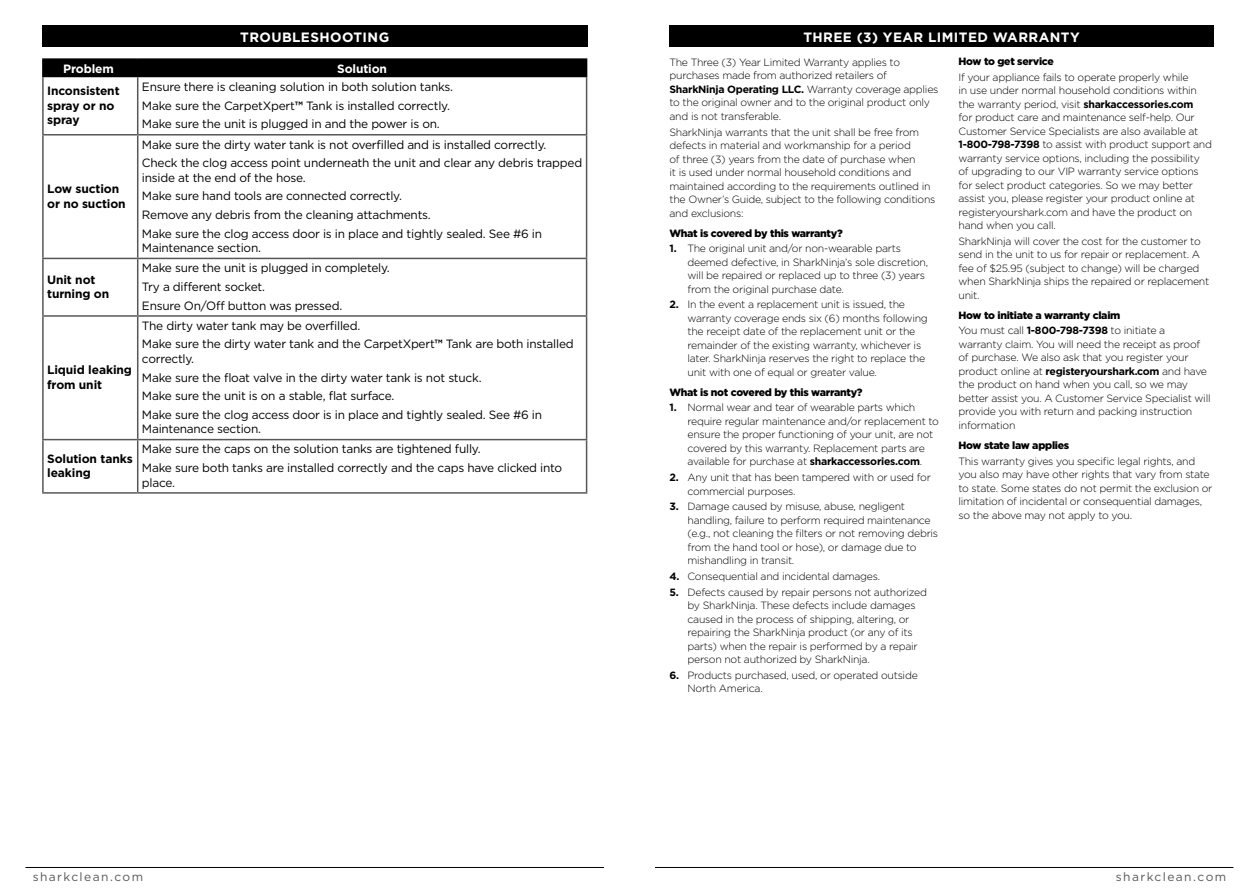
<style>
.page{position:relative;width:1259px;height:893px;background:#fff}
.page>*{position:absolute;margin:0;border:0;box-sizing:border-box;transform-origin:0 0}
.t1{font:700 13.5px "Gotham";letter-spacing:.03em;color:#fff}
.t2{font:12px/18.6px "Gotham";letter-spacing:-.02em;color:#000}
.t3{font:700 12px/14.4px "Gotham";letter-spacing:-.01em;color:#000}
.t4{font:12px "Gotham";letter-spacing:.115em;color:#575756}
.t5{font:700 12px "Gotham";letter-spacing:-.01em;color:#fff}
.t6{font:300 10.5px/13.5px "Gotham";letter-spacing:-.025em;color:#000}
.t7{font:900 10.5px/15.6px "Gotham";letter-spacing:-.025em;color:#000}
.s1{font-weight:700}
.s2{font-weight:300}
</style>
<div class="page">
<hr style="left:655px;top:867px;width:578px;height:1px;background:#000">
<hr style="left:26px;top:867px;width:578px;height:1px;background:#000">
<div style="left:42px;top:26px;width:545px;height:21px;background:#000"></div>
<hr style="left:42px;top:58px;width:96px;height:2px;background:#000">
<hr style="left:138px;top:58px;width:449px;height:2px;background:#000">
<div style="left:42px;top:59px;width:545px;height:18px;background:#000"></div>
<hr style="left:42px;top:77px;width:2px;height:57px;background:#575756">
<hr style="left:137px;top:77px;width:1px;height:57px;background:#575756">
<hr style="left:586px;top:77px;width:1px;height:57px;background:#575756">
<hr style="left:42px;top:134px;width:96px;height:2px;background:#575756">
<hr style="left:138px;top:134px;width:449px;height:2px;background:#575756">
<hr style="left:42px;top:136px;width:2px;height:122px;background:#575756">
<hr style="left:137px;top:136px;width:1px;height:122px;background:#575756">
<hr style="left:586px;top:136px;width:1px;height:122px;background:#575756">
<hr style="left:42px;top:258px;width:96px;height:1px;background:#575756">
<hr style="left:42px;top:259px;width:2px;height:56px;background:#575756">
<hr style="left:138px;top:258px;width:449px;height:1px;background:#575756">
<hr style="left:137px;top:259px;width:1px;height:56px;background:#575756">
<hr style="left:586px;top:259px;width:1px;height:56px;background:#575756">
<hr style="left:42px;top:315px;width:96px;height:2px;background:#575756">
<hr style="left:42px;top:317px;width:2px;height:122px;background:#575756">
<hr style="left:138px;top:315px;width:449px;height:2px;background:#575756">
<hr style="left:137px;top:317px;width:1px;height:122px;background:#575756">
<hr style="left:586px;top:317px;width:1px;height:122px;background:#575756">
<hr style="left:42px;top:439px;width:96px;height:1px;background:#575756">
<hr style="left:42px;top:440px;width:2px;height:52px;background:#575756">
<hr style="left:138px;top:439px;width:449px;height:1px;background:#575756">
<hr style="left:137px;top:440px;width:1px;height:52px;background:#575756">
<hr style="left:586px;top:440px;width:1px;height:52px;background:#575756">
<hr style="left:42px;top:492px;width:96px;height:2px;background:#575756">
<hr style="left:138px;top:492px;width:449px;height:2px;background:#575756">
<div style="left:669px;top:26px;width:544px;height:21px;background:#000"></div>
<p class="t1" style="left:240px;top:28px;width:150px">TROUBLESHOOTING</p>
<p class="t5" style="left:63px;top:61px;width:52px">Problem</p>
<p class="t5" style="left:337px;top:61px;width:51px">Solution</p>
<p class="t3" style="left:47px;top:84px;width:74px">Inconsistent spray or no spray</p>
<p class="t2" style="left:142px;top:77px;width:313px">Ensure there is cleaning solution in both solution tanks.<br>Make sure the CarpetXpert<span class="s1">™</span> Tank is installed correctly.<br>Make sure the unit is plugged in and the power is on.</p>
<p class="t3" style="left:47px;top:182px;width:80px">Low suction or no suction</p>
<p class="t2" style="left:142px;top:135px;width:442px">Make sure the dirty water tank is not overfilled and is installed correctly.<br>Check the clog access point underneath the unit and clear any debris trapped</p>
<p class="t2" style="left:142px;top:168px;width:402px">inside at the end of the hose.<br>Make sure hand tools are connected correctly.<br>Remove any debris from the cleaning attachments.<br>Make sure the clog access door is in place and tightly sealed. See #6 in</p>
<p class="t2" style="left:142px;top:238px;width:121px">Maintenance section.</p>
<p class="t3" style="left:47px;top:272px;width:64px">Unit not turning on</p>
<p class="t2" style="left:142px;top:258px;width:249px">Make sure the unit is plugged in completely.<br>Try a different socket.<br>Ensure On/Off button was pressed.</p>
<p class="t3" style="left:47px;top:363px;width:86px">Liquid leaking from unit</p>
<p class="t2" style="left:142px;top:316px;width:433px">The dirty water tank may be overfilled.<br>Make sure the dirty water tank and the CarpetXpert<span class="s1">™</span> Tank are both installed</p>
<p class="t2" style="left:142px;top:349px;width:402px">correctly.<br>Make sure the float valve in the dirty water tank is not stuck.<br>Make sure the unit is on a stable, flat surface.<br>Make sure the clog access door is in place and tightly sealed. See #6 in</p>
<p class="t2" style="left:142px;top:419px;width:121px">Maintenance section.</p>
<p class="t3" style="left:47px;top:451px;width:87px">Solution tanks leaking</p>
<p class="t2" style="left:142px;top:440px;width:422px">Make sure the caps on the solution tanks are tightened fully.<br>Make sure both tanks are installed correctly and the caps have clicked into</p>
<p class="t2" style="left:142px;top:473px;width:35px">place.</p>
<p class="t1" style="left:803px;top:28px;width:278px">THREE (3) YEAR LIMITED WARRANTY</p>
<p class="t7" style="left:958px;top:53px;width:97px">How to get service</p>
<p class="t6" style="left:958px;top:70px;width:255px">If your appliance fails to operate properly while<br>in use under normal household conditions within the warranty period, visit <span class="s1">sharkaccessories.com<br></span>for product care and maintenance self-help. Our Customer Service Specialists are also available at <span class="s1">1-800-798-7398</span> to assist with product support and warranty service options, including the possibility of upgrading to our VIP warranty service options for select product categories. So we may better assist you, please register your product online at registeryourshark.com and have the product on hand when you call.</p>
<p class="t6" style="left:958px;top:234px;width:252px">SharkNinja will cover the cost for the customer to send in the unit to us for repair or replacement. A fee of $25.95 (subject to change) will be charged when SharkNinja ships the repaired or replacement unit.</p>
<p class="t7" style="left:958px;top:307px;width:208px">How to initiate a warranty claim<br><span class="s2">You must call</span> <span class="s1">1-800-798-7398</span> <span class="s2">to initiate a</span></p>
<p class="t6" style="left:958px;top:337px;width:254px">warranty claim. You will need the receipt as proof of purchase. We also ask that you register your product online at <span class="s1">registeryourshark.com</span> and have the product on hand when you call, so we may better assist you. A Customer Service Specialist will provide you with return and packing instruction information</p>
<p class="t7" style="left:958px;top:437px;width:112px">How state law applies</p>
<p class="t6" style="left:958px;top:454px;width:255px">This warranty gives you specific legal rights, and you also may have other rights that vary from state to state. Some states do not permit the exclusion or limitation of incidental or consequential damages, so the above may not apply to you.</p>
<p class="t6" style="left:669px;top:55px;width:270px">The Three (3) Year Limited Warranty applies to purchases made from authorized retailers of <span class="s1">SharkNinja Operating LLC.</span> Warranty coverage applies to the original owner and to the original product only and is not transferable.</p>
<p class="t6" style="left:669px;top:125px;width:267px">SharkNinja warrants that the unit shall be free from defects in material and workmanship for a period<br>of three (3) years from the date of purchase when<br>it is used under normal household conditions and maintained according to the requirements outlined in the Owner’s Guide, subject to the following conditions and exclusions:</p>
<p class="t7" style="left:669px;top:225px;width:175px">What is covered by this warranty?</p>
<p class="t6" style="left:687px;top:241px;width:242px;text-indent:-18px"><span class="s1">1.</span> The original unit and/or non-wearable parts deemed defective, in SharkNinja’s sole discretion, will be repaired or replaced up to three (3) years from the original purchase date.</p>
<p class="t6" style="left:687px;top:298px;width:242px;text-indent:-18px"><span class="s1">2.</span> In the event a replacement unit is issued, the warranty coverage ends six (6) months following the receipt date of the replacement unit or the remainder of the existing warranty, whichever is later. SharkNinja reserves the right to replace the unit with one of equal or greater value.</p>
<p class="t7" style="left:669px;top:384px;width:195px">What is not covered by this warranty?</p>
<p class="t6" style="left:687px;top:401px;width:253px;text-indent:-18px"><span class="s1">1.</span> Normal wear and tear of wearable parts which require regular maintenance and/or replacement to ensure the proper functioning of your unit, are not covered by this warranty. Replacement parts are available for purchase at <span class="s1">sharkaccessories.com</span>.</p>
<p class="t6" style="left:687px;top:470px;width:245px;text-indent:-18px"><span class="s1">2.</span> Any unit that has been tampered with or used for commercial purposes.</p>
<p class="t6" style="left:687px;top:499px;width:252px;text-indent:-18px"><span class="s1">3.</span> Damage caused by misuse, abuse, negligent handling, failure to perform required maintenance (e.g., not cleaning the filters or not removing debris from the hand tool or hose), or damage due to mishandling in transit.</p>
<p class="t6" style="left:669px;top:569px;width:212px"><span class="s1">4.</span> Consequential and incidental damages.</p>
<p class="t6" style="left:687px;top:585px;width:241px;text-indent:-18px"><span class="s1">5.</span> Defects caused by repair persons not authorized by SharkNinja. These defects include damages caused in the process of shipping, altering, or repairing the SharkNinja product (or any of its parts) when the repair is performed by a repair person not authorized by SharkNinja.</p>
<p class="t6" style="left:687px;top:668px;width:232px;text-indent:-18px"><span class="s1">6.</span> Products purchased, used, or operated outside<br>North America.</p>
<p class="t4" style="left:33px;top:869px;width:112px">sharkclean.com</p>
<p class="t4" style="left:1116px;top:869px;width:112px">sharkclean.com</p>
</div>
